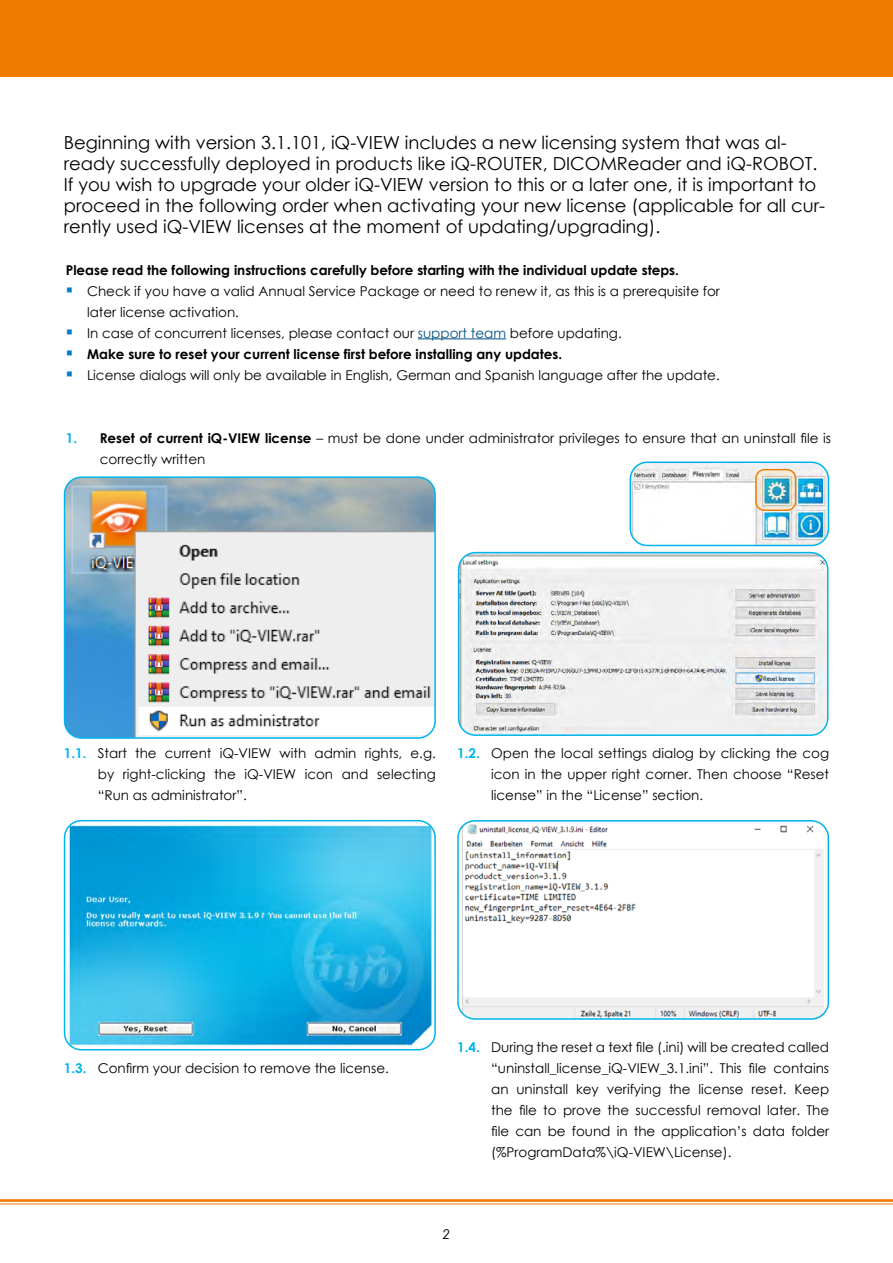
<style>
.page{position:relative;width:893px;height:1263px;background:#fff}
.page>*{position:absolute;margin:0;border:0;box-sizing:border-box;transform-origin:0 0}
.t1{font:18px/21px "Century Gothic";color:#000}
.t2{font:13.5px/21px "Century Gothic";color:#000;text-align:justify}
.t3{font:700 13.5px "Century Gothic";color:#000}
.t4{font:italic 13.5px "Century Gothic";color:#000}
.s1{font-size:21px;color:#0080c8}
.s2{color:#005081}
.s3{font-weight:400;font-size:21px;color:#0080c8}
.s4{font-weight:700;color:#00b5ed}
.s5{font-weight:700}
</style>
<div class="page">
<img style="left:462px;top:823px;width:362px;height:194px">
<div style="left:457px;top:820px;width:372px;height:200px;border:2px solid #00b5ed;border-radius:17px"></div>
<img style="left:632px;top:464px;width:196px;height:81px">
<div style="left:629px;top:461px;width:200px;height:85px;border:2px solid #00b5ed;border-radius:17px"></div>
<img style="left:65px;top:821px;width:370px;height:228px">
<div style="left:64px;top:820px;width:372px;height:230px;border:2px solid #00b5ed;border-radius:17px"></div>
<img style="left:459px;top:553px;width:369px;height:182px">
<div style="left:458px;top:552px;width:370px;height:184px;border:2px solid #00b5ed;border-radius:17px"></div>
<img style="left:65px;top:479px;width:368px;height:257px">
<div style="left:64px;top:476px;width:372px;height:263px;border:2px solid #00b5ed;border-radius:17px"></div>
<svg style="left:756px;top:470px;width:39px;height:40px"></svg>
<div style="left:755px;top:469px;width:41px;height:42px;border:1px solid #ef7c00;border-radius:9px"></div>
<div style="left:0;top:0;width:893px;height:77px;background:#ef7c00"></div>
<hr style="left:0;top:1199px;width:893px;height:3px;background:#ef7c00">
<hr style="left:0;top:1203px;width:893px;height:1px;background:#ef7c00">
<hr style="left:418px;top:338px;width:88px;height:1px;background:#005081">
<p class="t1" style="left:64px;top:131px;width:763px">Beginning with version 3.1.101, iQ-VIEW includes a new licensing system that was al&shy;ready successfully deployed in products like iQ-ROUTER, DICOMReader and iQ-ROBOT.<br>If you wish to upgrade your older iQ-VIEW version to this or a later one, it is important to proceed in the following order when activating your new license (applicable for all cur&shy;rently used iQ-VIEW licenses at the moment of updating/upgrading).</p>
<p class="t3" style="left:66px;top:259px;width:615px">Please read the following instructions carefully before starting with the individual update steps.</p>
<p class="t2" style="left:87px;top:280px;width:634px;text-indent:-21px"><span class="s1">▪</span> Check if you have a valid Annual Service Package or need to renew it, as this is a prerequisite for later license activation.</p>
<p class="t2" style="left:66px;top:322px;width:557px"><span class="s1">▪</span> In case of concurrent licenses, please contact our <span class="s2">support team</span> before updating.</p>
<p class="t3" style="left:66px;top:343px;width:498px"><span class="s3">▪</span> Make sure to reset your current license first before installing any updates.</p>
<p class="t2" style="left:66px;top:364px;width:655px"><span class="s1">▪</span> License dialogs will only be available in English, German and Spanish language after the update.</p>
<p class="t2" style="left:100px;top:427px;width:733px;text-indent:-34px"><span class="s4">1.</span> <span class="s5">Reset of current iQ-VIEW license</span> – must be done under administrator privileges to ensure that an uninstall file is correctly written</p>
<p class="t2" style="left:98px;top:742px;width:340px;text-indent:-34px"><span class="s4">1.1.</span> Start the current iQ-VIEW with admin rights, e.g. by right-clicking the iQ-VIEW icon and selecting “Run as administrator”.</p>
<p class="t2" style="left:491px;top:742px;width:340px;text-indent:-34px"><span class="s4">1.2.</span> Open the local settings dialog by clicking the cog icon in the upper right corner. Then choose “Reset license” in the “License” section.</p>
<p class="t2" style="left:64px;top:1057px;width:327px"><span class="s4">1.3.</span> Confirm your decision to remove the license.</p>
<p class="t2" style="left:491px;top:1036px;width:340px;text-indent:-34px"><span class="s4">1.4.</span> During the reset a text file (.ini) will be created called “uninstall_license_iQ-VIEW_3.1.ini”. This file contains an uninstall key verifying the license reset. Keep the file to prove the successful removal later. The file can be found in the application’s data folder (%ProgramData%\iQ-VIEW\License).</p>
<p class="t4" style="left:443px;top:1225px;width:9px">2</p>
</div>
